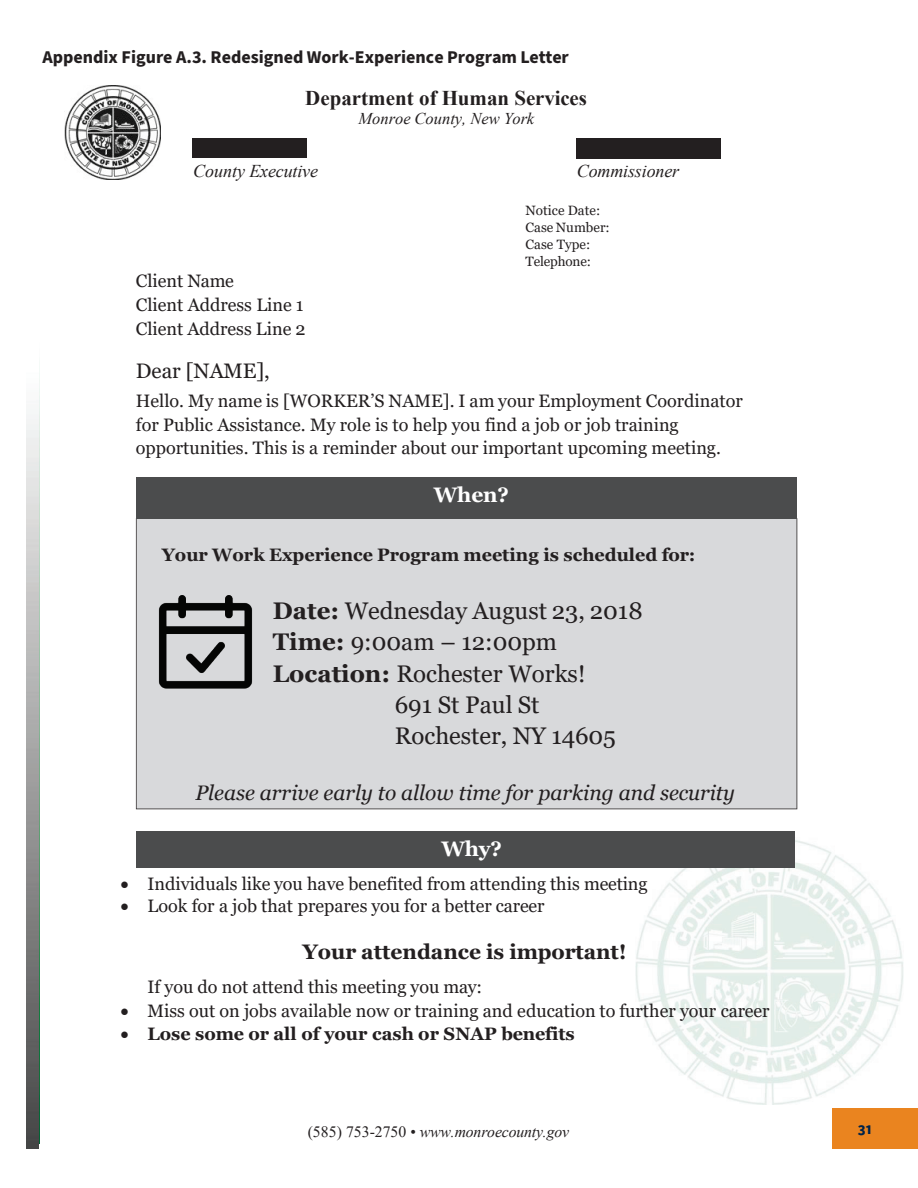
<style>
.page{position:relative;width:918px;height:1188px;background:#fff}
.page>*{position:absolute;margin:0;border:0;box-sizing:border-box;transform-origin:0 0}
.t1{font:24px "Georgia";color:#231f20}
.t2{font:italic 21px "Georgia";color:#231f20}
.t3{font:700 21px "Georgia";color:#231f20}
.t4{font:700 21px "Times New Roman";color:#231f20}
.t5{font:21px "Georgia";letter-spacing:-.005em;color:#231f20}
.t6{font:700 21px "Georgia";letter-spacing:-.01em;color:#fff}
.t7{font:18px/23.5px "Georgia";color:#231f20}
.t8{font:700 18px "Georgia";color:#231f20}
.t9{font:700 18px "Source Sans Pro";color:#231f20}
.t10{font:italic 18px "Times New Roman";letter-spacing:-.01em;color:#231f20}
.t11{font:italic 16.5px "Times New Roman";color:#231f20}
.t12{font:italic 15.75px "Times New Roman";letter-spacing:-.01em;color:#231f20}
.t13{font:700 15px "Source Sans Pro";color:#002349}
.t14{font:13.5px/16.8px "Georgia";color:#231f20}
.s1{font-weight:700}
.s2{font-style:normal}
</style>
<div class="page">
<div style="left:832px;top:1108px;width:86px;height:41px;background:#ea841f"></div>
<img style="left:636px;top:840px;width:267px;height:264px">
<div style="left:192px;top:138px;width:115px;height:20px;background:#231f20"></div>
<div style="left:576px;top:138px;width:145px;height:20px;background:#231f20"></div>
<div style="left:136px;top:518px;width:661px;height:291px;background:#d8d9db"></div>
<img style="left:152px;top:596px;width:107px;height:93px">
<div style="left:196px;top:781px;width:543px;height:24px;background:#d8d9db"></div>
<div style="left:273px;top:597px;width:374px;height:153px;background:#d8d9db"></div>
<div style="left:162px;top:544px;width:537px;height:21px;background:#d8d9db"></div>
<div style="left:136px;top:477px;width:661px;height:41px;background:#4b4c4d"></div>
<div style="left:136px;top:831px;width:659px;height:37px;background:#4b4c4d"></div>
<img style="left:65px;top:85px;width:95px;height:95px">
<img style="left:26px;top:414px;width:13px;height:735px">
<p class="t9" style="left:42px;top:44px;width:528px">Appendix Figure A.3. Redesigned Work-Experience Program Letter</p>
<p class="t4" style="left:305px;top:82px;width:283px">Department of Human Services</p>
<p class="t11" style="left:358px;top:107px;width:177px">Monroe County, New York</p>
<p class="t10" style="left:193px;top:158px;width:126px">County Executive</p>
<p class="t10" style="left:577px;top:159px;width:104px">Commissioner</p>
<p class="t14" style="left:526px;top:202px;width:86px">Notice Date:<br>Case Number:<br>Case Type:<br>Telephone:</p>
<p class="t7" style="left:136px;top:270px;width:171px">Client Name<br>Client Address Line 1<br>Client Address Line 2</p>
<p class="t5" style="left:136px;top:358px;width:135px">Dear [NAME],</p>
<p class="t7" style="left:136px;top:389px;width:609px">Hello. My name is [WORKER’S NAME]. I am your Employment Coordinator for Public Assistance. My role is to help you find a job or job training opportunities. This is a reminder about our important upcoming meeting.</p>
<p class="t6" style="left:434px;top:481px;width:77px">When?</p>
<p class="t8" style="left:162px;top:543px;width:535px">Your Work Experience Program meeting is scheduled for:</p>
<p class="t1" style="left:273px;top:596px;width:371px"><span class="s1">Date:</span> Wednesday August 23, 2018</p>
<p class="t1" style="left:273px;top:628px;width:286px"><span class="s1">Time:</span> 9:00am – 12:00pm</p>
<p class="t1" style="left:273px;top:659px;width:315px"><span class="s1">Location:</span> Rochester Works!</p>
<p class="t1" style="left:395px;top:691px;width:146px">691 St Paul St</p>
<p class="t1" style="left:395px;top:722px;width:223px">Rochester, NY 14605</p>
<p class="t2" style="left:196px;top:780px;width:541px">Please arrive early to allow time for parking and security</p>
<p class="t6" style="left:442px;top:835px;width:62px">Why?</p>
<p class="t7" style="left:121px;top:872px;width:529px">• Individuals like you have benefited from attending this meeting</p>
<p class="t7" style="left:121px;top:894px;width:425px">• Look for a job that prepares you for a better career</p>
<p class="t3" style="left:302px;top:938px;width:326px">Your attendance is important!</p>
<p class="t7" style="left:148px;top:975px;width:336px">If you do not attend this meeting you may:</p>
<p class="t7" style="left:121px;top:1000px;width:650px">• Miss out on jobs available now or training and education to further your career</p>
<p class="t8" style="left:121px;top:1022px;width:456px">• Lose some or all of your cash or SNAP benefits</p>
<p class="t12" style="left:308px;top:1121px;width:263px"><span class="s2">(585) 753-2750 •</span> www.monroecounty.gov</p>
<p class="t13" style="left:858px;top:1119px;width:16px">31</p>
</div>
